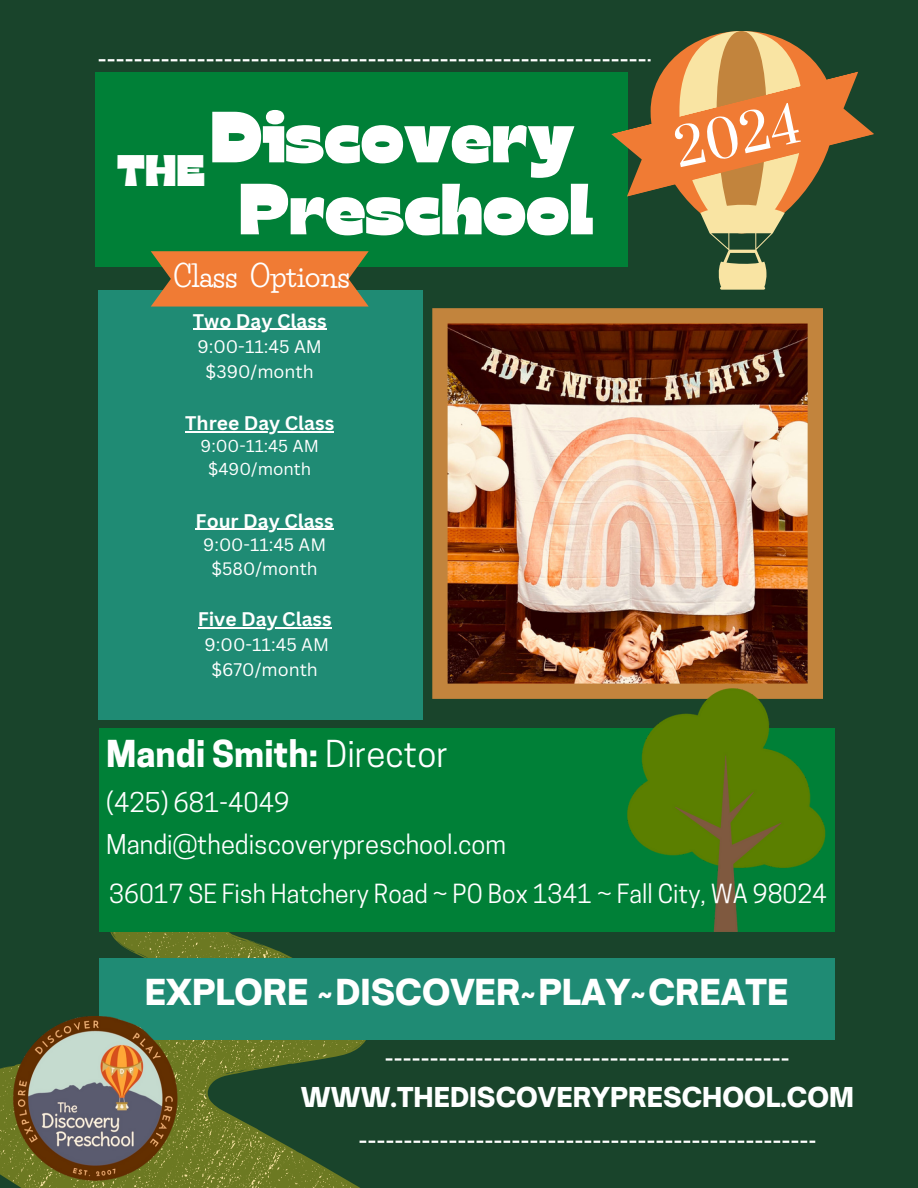
<style>
.page{position:relative;width:918px;height:1188px;background:#19442b}
.page>*{position:absolute;margin:0;border:0;box-sizing:border-box;transform-origin:0 0}
.t1{font:72.3px "Gulfs Display";color:#fff}
.t2{font:50.7px "Prata";color:#fff}
.t3{font:44.1px "Gulfs Display";color:#fff}
.t4{font:700 34.8px "Cooper Hewitt";color:#feffff}
.t5{font:900 34.35px "Open Sauce One";color:#fff}
.t6{font:700 28.65px "Life Savers";color:#fff}
.t7{font:900 26.25px "Open Sauce One";color:#feffff}
.t8{font:25.65px "Cooper Hewitt";color:#feffff}
.t9{font:24.75px "Cooper Hewitt";color:#fff}
.t10{font:700 19.2px "Canva Sans";color:#fff}
.t11{font:17.7px "Canva Sans";color:#fff}
.t12{font:17.55px "Canva Sans";color:#fff}
.t13{font:16.8px "Canva Sans";color:#fff}
.s1{font-weight:400}
</style>
<div class="page">
<svg style="left:0;top:932px;width:439px;height:256px"></svg>
<img style="left:432px;top:308px;width:391px;height:391px">
<div style="left:99px;top:728px;width:736px;height:142px;background:#008037"></div>
<div style="left:99px;top:959px;width:736px;height:81px;background:#1f8b74"></div>
<div style="left:99px;top:290px;width:324px;height:429px;background:#1f8b74"></div>
<svg style="left:386px;top:1058px;width:402px;height:3px"></svg>
<svg style="left:360px;top:1141px;width:455px;height:2px"></svg>
<div style="left:99px;top:868px;width:736px;height:64px;background:#008037"></div>
<svg style="left:99px;top:31px;width:775px;height:275px"></svg>
<img style="left:13px;top:1016px;width:164px;height:165px">
<img style="left:628px;top:689px;width:198px;height:243px">
<hr style="left:193px;top:329px;width:134px;height:1px;background:#fff">
<hr style="left:185px;top:431px;width:149px;height:1px;background:#fff">
<hr style="left:196px;top:529px;width:138px;height:1px;background:#fff">
<hr style="left:198px;top:628px;width:134px;height:1px;background:#fff">
<p class="t1" style="left:210px;top:90px;width:366px">Discovery</p>
<p class="t1" style="left:239px;top:162px;width:356px">Preschool</p>
<p class="t3" style="left:117px;top:142px;width:90px">THE</p>
<p class="t6" style="left:174px;top:259px;width:178px">Class Options</p>
<p class="t10" style="left:193px;top:307px;width:135px">Two Day Class</p>
<p class="t11" style="left:197px;top:335px;width:126px">9:00-11:45 AM</p>
<p class="t11" style="left:206px;top:359px;width:110px">$390/month</p>
<p class="t10" style="left:185px;top:409px;width:150px">Three Day Class</p>
<p class="t13" style="left:201px;top:435px;width:120px">9:00-11:45 AM</p>
<p class="t13" style="left:208px;top:457px;width:105px">$490/month</p>
<p class="t10" style="left:196px;top:507px;width:140px">Four Day Class</p>
<p class="t12" style="left:203px;top:532px;width:124px">9:00-11:45 AM</p>
<p class="t12" style="left:211px;top:556px;width:108px">$580/month</p>
<p class="t10" style="left:198px;top:606px;width:135px">Five Day Class</p>
<p class="t11" style="left:205px;top:632px;width:126px">9:00-11:45 AM</p>
<p class="t11" style="left:211px;top:657px;width:108px">$670/month</p>
<p class="t4" style="left:106px;top:741px;width:343px">Mandi Smith: <span class="s1">Director</span></p>
<p class="t8" style="left:106px;top:793px;width:185px">(425) 681-4049</p>
<p class="t8" style="left:106px;top:834px;width:401px">Mandi@thediscoverypreschool.com</p>
<p class="t2" style="left:669px;top:118px;width:128px;rotate:-12deg">2024</p>
<p class="t9" style="left:109px;top:884px;width:719px">36017 SE Fish Hatchery Road ~ PO Box 1341 ~ Fall City, WA 98024</p>
<p class="t5" style="left:145px;top:971px;width:645px">EXPLORE ~DISCOVER~PLAY~CREATE</p>
<p class="t7" style="left:301px;top:1081px;width:554px">WWW.THEDISCOVERYPRESCHOOL.COM</p>
</div>
